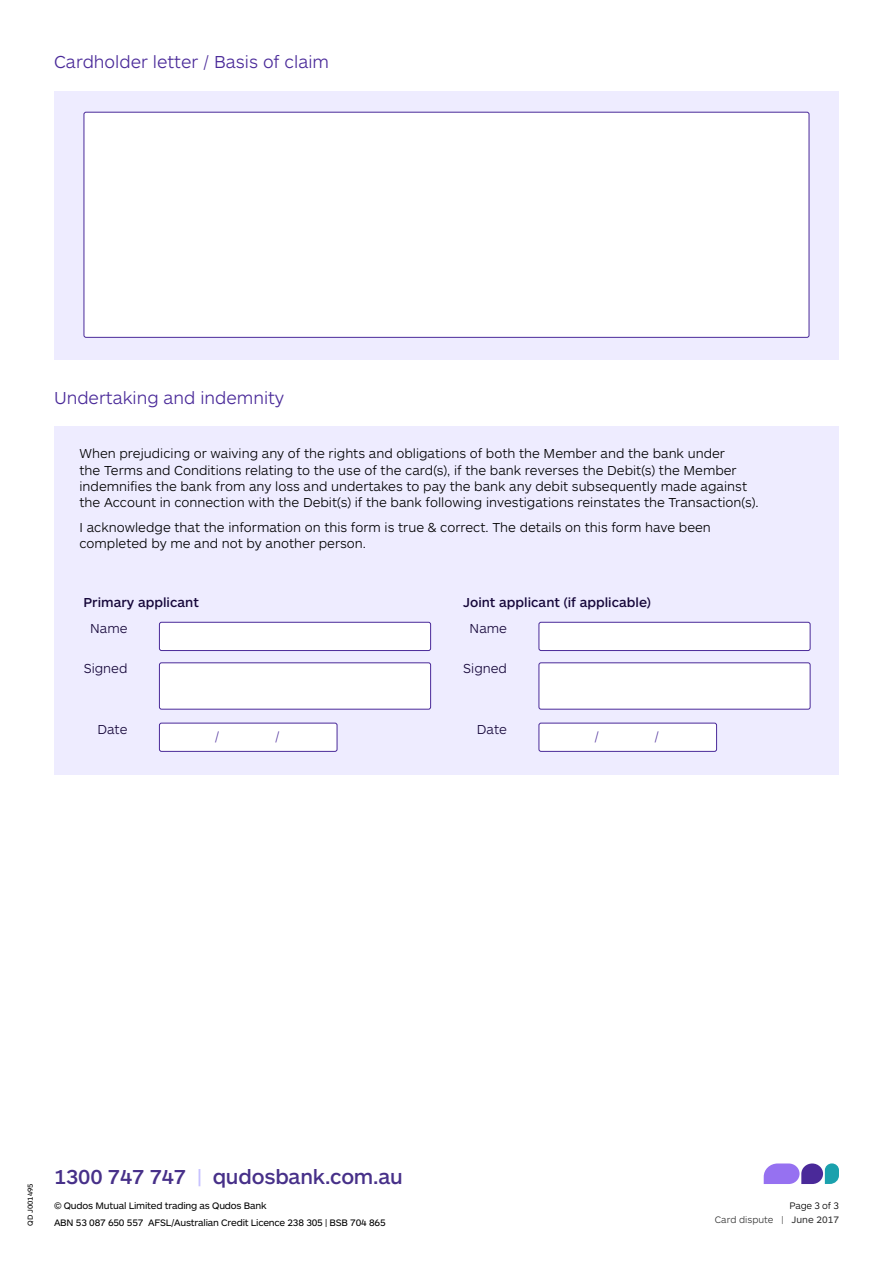
<style>
.page{position:relative;width:893px;height:1263px;background:#fff}
.page>*{position:absolute;margin:0;border:0;box-sizing:border-box;transform-origin:0 0}
.t1{font:500 21px "ARS Maquette";letter-spacing:-.01em;color:#473089}
.t2{font:300 18px "ARS Maquette";color:#4a2a99}
.t3{font:300 13.5px/16.2px "ARS Maquette";color:#000}
.t4{font:500 13.5px "ARS Maquette";color:#16073a}
.t5{font:300 13.5px "ARS Maquette";color:#16073a}
.t6{font:300 13.5px "ARS Maquette";color:#4a2a99}
.t7{font:9.75px/17px "ARS Maquette";letter-spacing:-.02em;color:#000}
.t8{font:300 9.75px/13.5px "ARS Maquette";color:#333;text-align:right}
.t9{font:7.5px "ARS Maquette";letter-spacing:-.01em;color:#000}
.s1{color:#c7c2ff}
.s2{color:#000}
.s3{font-weight:400}
</style>
<div class="page">
<svg style="left:764px;top:1163px;width:75px;height:21px;background:#8483d3"></svg>
<div style="left:54px;top:91px;width:785px;height:268px;background:#eeecff"></div>
<div style="left:54px;top:426px;width:785px;height:348px;background:#eeecff"></div>
<div style="left:159px;top:663px;width:272px;height:46px;background:#fff;border-radius:2px"></div>
<div style="left:159px;top:663px;width:272px;height:46px;border:1px solid #4a2a99;border-radius:2px"></div>
<div style="left:539px;top:663px;width:271px;height:46px;background:#fff;border-radius:2px"></div>
<div style="left:539px;top:663px;width:271px;height:46px;border:1px solid #4a2a99;border-radius:2px"></div>
<div style="left:159px;top:723px;width:178px;height:28px;background:#fff;border-radius:2px"></div>
<div style="left:159px;top:723px;width:178px;height:28px;border:1px solid #4a2a99;border-radius:2px"></div>
<div style="left:539px;top:723px;width:178px;height:28px;background:#fff;border-radius:2px"></div>
<div style="left:539px;top:723px;width:178px;height:28px;border:1px solid #4a2a99;border-radius:2px"></div>
<div style="left:159px;top:622px;width:272px;height:28px;background:#fff;border-radius:2px"></div>
<div style="left:159px;top:622px;width:272px;height:29px;border:1px solid #4a2a99;border-radius:2px"></div>
<div style="left:539px;top:622px;width:271px;height:28px;background:#fff;border-radius:2px"></div>
<div style="left:539px;top:622px;width:271px;height:29px;border:1px solid #4a2a99;border-radius:2px"></div>
<div style="left:84px;top:112px;width:725px;height:225px;background:#fff;border-radius:2px"></div>
<div style="left:84px;top:112px;width:725px;height:226px;border:1px solid #4a2a99;border-radius:2px"></div>
<h2 class="t2" style="left:54px;top:51px;width:277px">Cardholder letter / Basis of claim</h2>
<h2 class="t2" style="left:54px;top:386px;width:232px">Undertaking and indemnity</h2>
<p class="t3" style="left:80px;top:445px;width:681px">When prejudicing or waiving any of the rights and obligations of both the Member and the bank under<br>the Terms and Conditions relating to the use of the card(s), if the bank reverses the Debit(s) the Member indemnifies the bank from any loss and undertakes to pay the bank any debit subsequently made against the Account in connection with the Debit(s) if the bank following investigations reinstates the Transaction(s).</p>
<p class="t3" style="left:80px;top:518px;width:633px">I acknowledge that the information on this form is true &amp; correct. The details on this form have been completed by me and not by another person.</p>
<p class="t4" style="left:84px;top:593px;width:117px">Primary applicant</p>
<p class="t4" style="left:463px;top:593px;width:189px">Joint applicant (if applicable)</p>
<p class="t5" style="left:90px;top:619px;width:39px">Name</p>
<p class="t5" style="left:470px;top:619px;width:39px">Name</p>
<p class="t5" style="left:84px;top:660px;width:45px">Signed</p>
<p class="t5" style="left:463px;top:660px;width:45px">Signed</p>
<p class="t5" style="left:97px;top:720px;width:32px">Date</p>
<p class="t5" style="left:477px;top:720px;width:32px">Date</p>
<p class="t6" style="left:215px;top:728px;width:6px">/</p>
<p class="t6" style="left:275px;top:728px;width:6px">/</p>
<p class="t6" style="left:594px;top:728px;width:6px">/</p>
<p class="t6" style="left:655px;top:728px;width:6px">/</p>
<p class="t9" style="left:26px;top:1226px;width:44px;rotate:-90deg">QD J001495</p>
<h1 class="t1" style="left:54px;top:1163px;width:350px">1300 747 747 <span class="s1">|</span> qudosbank.com.au</h1>
<p class="t7" style="left:54px;top:1196px;width:333px">© Qudos Mutual Limited trading as Qudos Bank<br>ABN 53 087 650 557 AFSL/Australian Credit Licence 238 305 | BSB 704 865</p>
<p class="t8" style="left:715px;top:1198px;width:126px"><span class="s2">Page 3 of 3<br></span>Card dispute | <span class="s3">June 2017</span></p>
</div>
